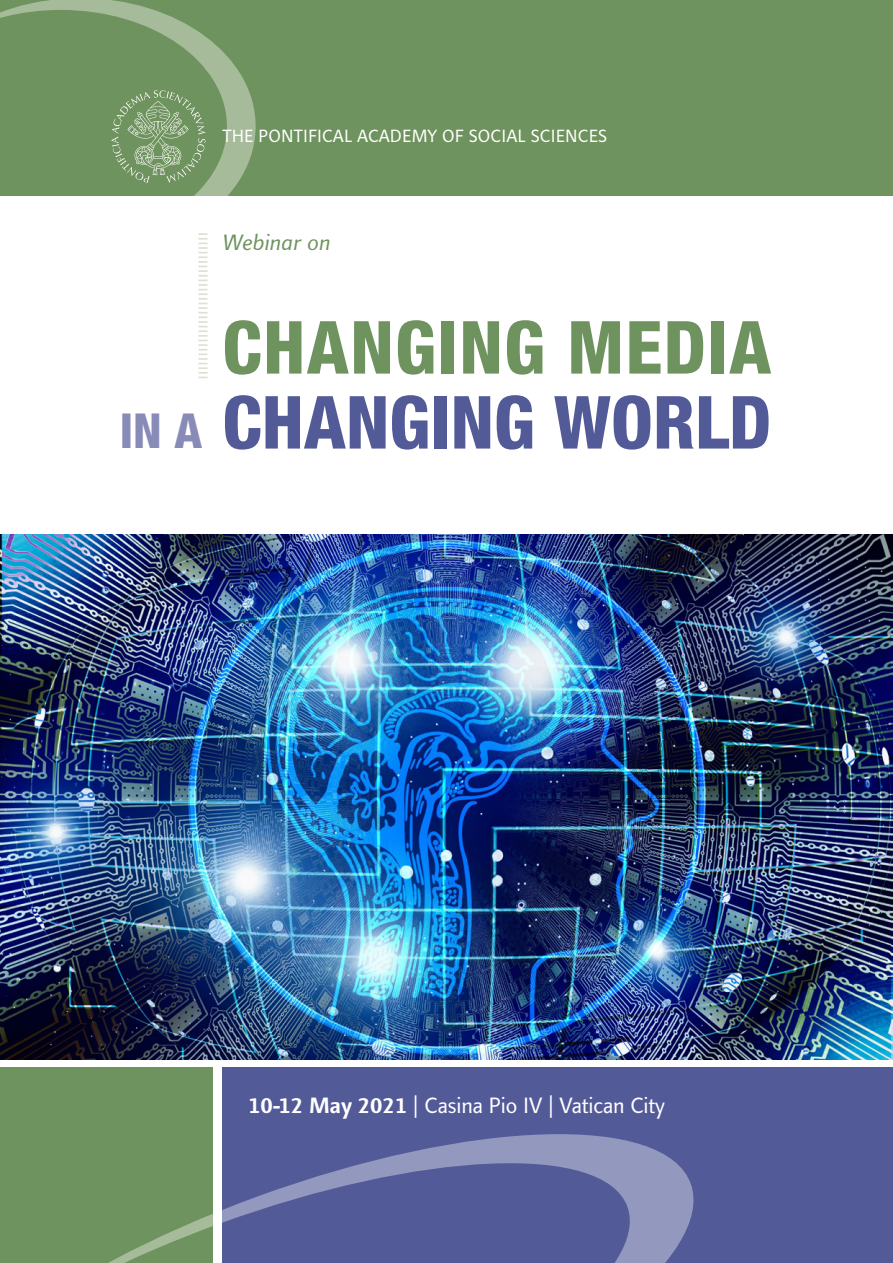
<style>
.page{position:relative;width:893px;height:1263px;background:#fff}
.page>*{position:absolute;margin:0;border:0;box-sizing:border-box;transform-origin:0 0}
.TITOLONE_ARANCIO{font:800 condensed 73.35px "Helvetica Neue LT Std";letter-spacing:.02em;color:#6f935e}
.TITOLONE_ARANCIO-2{font:800 condensed 73.35px "Helvetica Neue LT Std";color:#535a98}
.TITOLONE_ARANCIO-3{font:800 condensed 48.3px "Helvetica Neue LT Std";color:#888bb8}
.SOTTOTITOLO{font:22.5px "Linotype Finnegan";letter-spacing:-.005em;color:#fff}
.t1{font:italic 22.5px "Linotype Finnegan";letter-spacing:.01em;color:#6f935e}
.t2{font:18px "Linotype Finnegan";letter-spacing:.01em;color:#fff}
.s1{font-weight:700}
</style>
<div class="page">
<div style="left:0;top:0;width:893px;height:196px;background:#6f935e"></div>
<div style="left:222px;top:1067px;width:671px;height:196px;background:#535a98"></div>
<div style="left:0;top:1067px;width:213px;height:196px;background:#6f935e"></div>
<img style="left:0;top:535px;width:893px;height:524px">
<svg style="left:0;top:0;width:256px;height:253px"></svg>
<svg style="left:108px;top:1134px;width:586px;height:129px"></svg>
<svg style="left:199px;top:233px;width:9px;height:145px"></svg>
<p class="t2" style="left:222px;top:126px;width:386px">THE PONTIFICAL ACADEMY OF SOCIAL SCIENCES</p>
<p class="t1" style="left:222px;top:229px;width:110px">Webinar on</p>
<p class="TITOLONE_ARANCIO-3" style="left:120px;top:401px;width:84px">IN A</p>
<p class="TITOLONE_ARANCIO" style="left:222px;top:302px;width:550px">CHANGING MEDIA</p>
<p class="TITOLONE_ARANCIO-2" style="left:222px;top:377px;width:550px">CHANGING WORLD</p>
<p class="SOTTOTITOLO" style="left:248px;top:1093px;width:418px"><span class="s1">10-12 May 2021</span> | Casina Pio IV | Vatican City</p>
</div>
